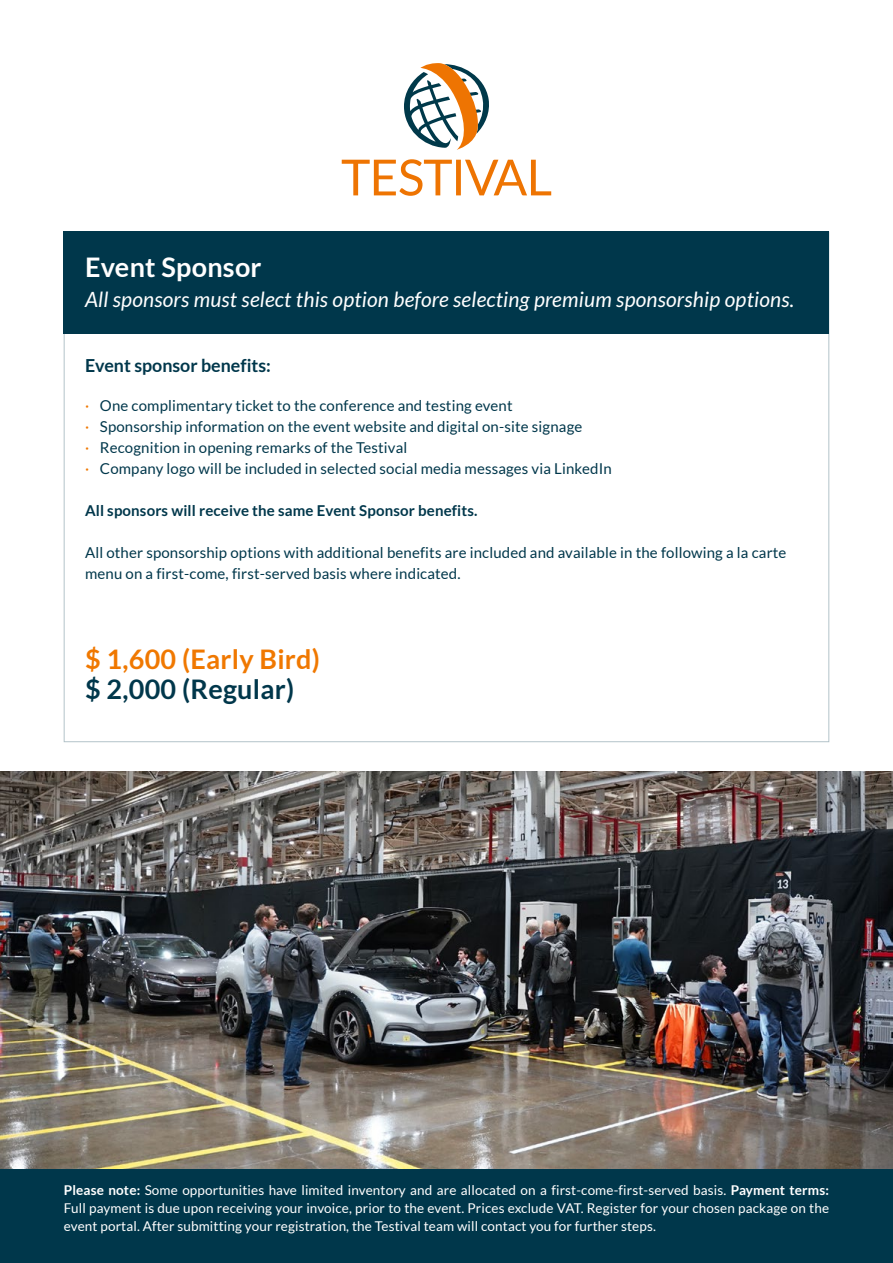
<style>
.page{position:relative;width:893px;height:1263px;background:#fff}
.page>*{position:absolute;margin:0;border:0;box-sizing:border-box;transform-origin:0 0}
.t1{font:700 27px "Lato";letter-spacing:.01em;color:#f07800}
.t2{font:700 27px "Lato";letter-spacing:.01em;color:#00374b}
.t3{font:700 27px "Lato";letter-spacing:.01em;color:#fff}
.t4{font:italic 21px "Lato";letter-spacing:.01em;color:#fff}
.t5{font:700 18px "Lato";color:#00374b}
.t6{font:15px/21px "Lato";letter-spacing:.01em;color:#00374b}
.t7{font:700 15px "Lato";letter-spacing:.01em;color:#00374b}
.t8{font:13.5px/18px "Lato";letter-spacing:.01em;color:#fff;text-align:justify}
.s1{color:#f07800}
.s2{font-weight:700}
</style>
<div class="page">
<div style="left:64px;top:232px;width:765px;height:510px;background:#fff;border:1px solid #b3c3c9"></div>
<div style="left:64px;top:232px;width:765px;height:102px;background:#00374b"></div>
<img style="left:0;top:771px;width:893px;height:398px">
<div style="left:0;top:1169px;width:893px;height:94px;background:#00374b"></div>
<svg style="left:404px;top:63px;width:85px;height:87px"></svg>
<svg style="left:342px;top:159px;width:209px;height:37px"></svg>
<h1 class="t3" style="left:85px;top:252px;width:178px">Event Sponsor</h1>
<h2 class="t4" style="left:85px;top:288px;width:711px">All sponsors must select this option before selecting premium sponsorship options.</h2>
<p class="t5" style="left:85px;top:355px;width:187px">Event sponsor benefits:</p>
<p class="t6" style="left:85px;top:395px;width:528px"><span class="s1">·</span> One complimentary ticket to the conference and testing event<br><span class="s1">·</span> Sponsorship information on the event website and digital on-site signage<br><span class="s1">·</span> Recognition in opening remarks of the Testival<br><span class="s1">·</span> Company logo will be included in selected social media messages via LinkedIn</p>
<p class="t7" style="left:85px;top:502px;width:394px">All sponsors will receive the same Event Sponsor benefits.</p>
<p class="t6" style="left:85px;top:542px;width:703px">All other sponsorship options with additional benefits are included and available in the following a la carte menu on a first-come, first-served basis where indicated.</p>
<h1 class="t1" style="left:85px;top:644px;width:236px">$ 1,600 (Early Bird)</h1>
<h1 class="t2" style="left:85px;top:674px;width:211px">$ 2,000 (Regular)</h1>
<p class="t8" style="left:64px;top:1181px;width:767px"><span class="s2">Please note:</span> Some opportunities have limited inventory and are allocated on a first-come-first-served basis. <span class="s2">Payment terms:<br></span>Full payment is due upon receiving your invoice, prior to the event. Prices exclude VAT. Register for your chosen package on the event portal. After submitting your registration, the Testival team will contact you for further steps.</p>
</div>
